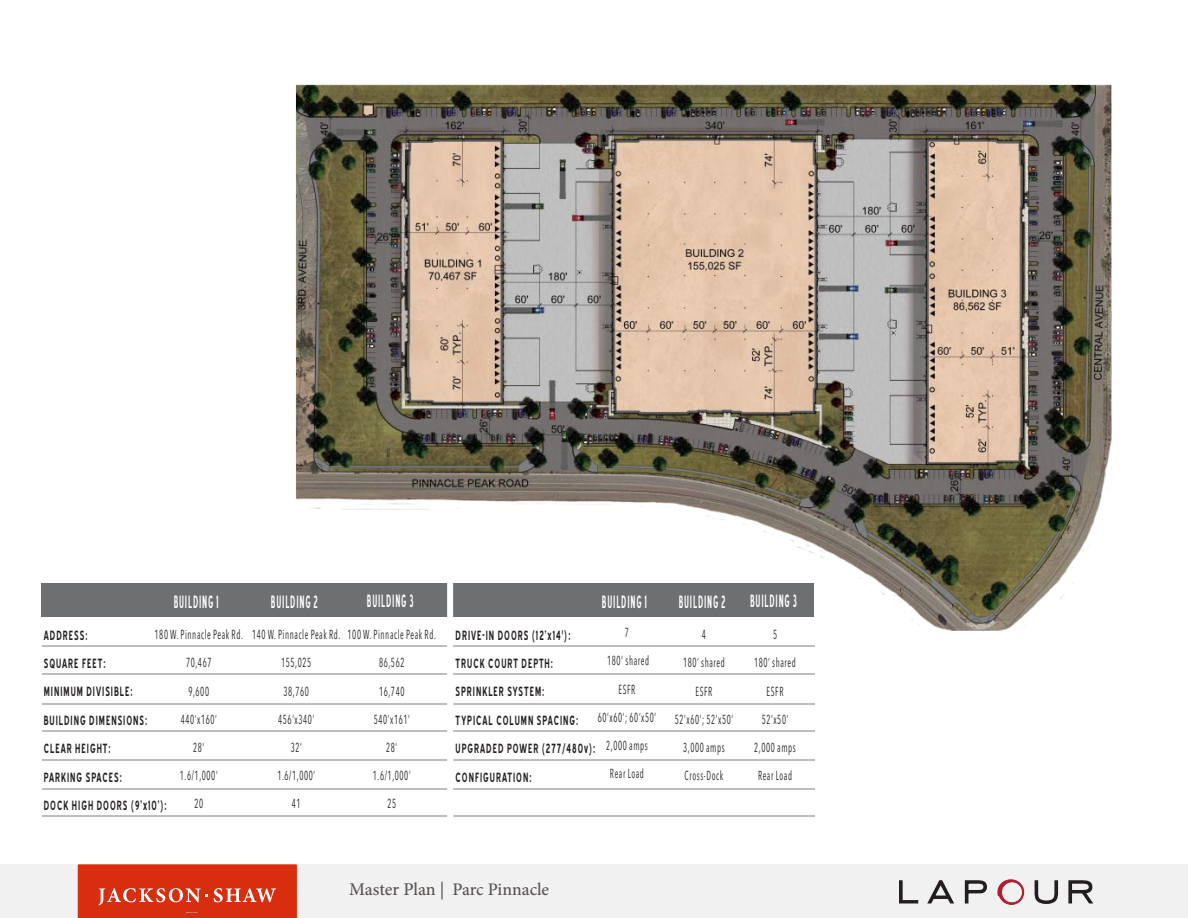
<style>
.page{position:relative;width:1188px;height:918px;background:#fff}
.page>*{position:absolute;margin:0;border:0;box-sizing:border-box;transform-origin:0 0}
.t1{font:500 17.7px "Minion Pro";color:#585250}
.t2{font:17.25px "Blue Highway Condensed";letter-spacing:.065em;color:#fff;scale:.69 1}
.t3{font:condensed 12.9px/28.2px "Avenir Next LT Pro";letter-spacing:.07em;color:#231f20;text-align:center;scale:.67 1}
.t4{font:700 12.9px "Blue Highway";letter-spacing:.115em;color:#231f20;scale:.66 1}
.s1{font-size:18px}
</style>
<div class="page">
<div style="left:0;top:864px;width:1188px;height:54px;background:#f1f1f2"></div>
<svg style="left:78px;top:864px;width:219px;height:54px;background:#d83b1e"></svg>
<div style="left:41px;top:583px;width:773px;height:34px;background:#6d6f71"></div>
<hr style="left:43px;top:645px;width:772px;height:2px;background:#bcbec0">
<hr style="left:43px;top:674px;width:772px;height:1px;background:#bcbec0">
<hr style="left:43px;top:703px;width:772px;height:1px;background:#bcbec0">
<hr style="left:43px;top:731px;width:772px;height:1px;background:#bcbec0">
<hr style="left:43px;top:759px;width:772px;height:1px;background:#bcbec0">
<hr style="left:43px;top:788px;width:772px;height:1px;background:#bcbec0">
<hr style="left:43px;top:816px;width:772px;height:1px;background:#bcbec0">
<img style="left:187px;top:84px;width:925px;height:829px">
<h2 class="t2" style="left:174px;top:594px;width:67px">BUILDING 1</h2>
<h2 class="t2" style="left:271px;top:594px;width:70px">BUILDING 2</h2>
<h2 class="t2" style="left:367px;top:594px;width:69px">BUILDING 3</h2>
<p class="t3" style="left:252px;top:622px;width:133px">140 W. Pinnacle Peak Rd.<br>155,025<br>38,760<br>456’x340’<br>32’<br>1.6/1,000’<br>41</p>
<p class="t3" style="left:348px;top:622px;width:133px">100 W. Pinnacle Peak Rd.<br>86,562<br>16,740<br>540’x161’<br>28’<br>1.6/1,000’<br>25</p>
<p class="t4" style="left:456px;top:630px;width:176px">DRIVE-IN DOORS (12’x14'):</p>
<h2 class="t2" style="left:602px;top:594px;width:67px">BUILDING 1</h2>
<h2 class="t2" style="left:679px;top:594px;width:70px">BUILDING 2</h2>
<h2 class="t2" style="left:750px;top:594px;width:69px">BUILDING 3</h2>
<p class="t3" style="left:675px;top:622px;width:89px">4<br>180’ shared<br>ESFR<br>52’x60’; 52’x50’<br>3,000 amps<br>Cross-Dock</p>
<p class="t3" style="left:754px;top:622px;width:64px">5<br>180’ shared<br>ESFR<br>52’x50’<br>2,000 amps<br>Rear Load</p>
<p class="t3" style="left:598px;top:620px;width:89px">7<br>180' shared<br>ESFR<br>60’x60’; 60’x50’<br>2,000 amps<br>Rear Load</p>
<p class="t3" style="left:155px;top:622px;width:133px">180 W. Pinnacle Peak Rd.<br>70,467<br>9,600<br>440’x160’<br>28'<br>1.6/1,000’<br>20</p>
<p class="t4" style="left:44px;top:630px;width:68px">ADDRESS:</p>
<p class="t4" style="left:44px;top:658px;width:95px">SQUARE FEET:</p>
<p class="t4" style="left:44px;top:687px;width:136px">MINIMUM DIVISIBLE:</p>
<p class="t4" style="left:44px;top:715px;width:158px">BUILDING DIMENSIONS:</p>
<p class="t4" style="left:44px;top:744px;width:103px">CLEAR HEIGHT:</p>
<p class="t4" style="left:44px;top:772px;width:120px">PARKING SPACES:</p>
<p class="t4" style="left:44px;top:800px;width:188px">DOCK HIGH DOORS (9’x10’):</p>
<p class="t4" style="left:456px;top:658px;width:149px">TRUCK COURT DEPTH:</p>
<p class="t4" style="left:456px;top:687px;width:136px">SPRINKLER SYSTEM:</p>
<p class="t4" style="left:456px;top:715px;width:188px">TYPICAL COLUMN SPACING:</p>
<p class="t4" style="left:456px;top:744px;width:213px">UPGRADED POWER (277/480v):</p>
<p class="t4" style="left:456px;top:772px;width:117px">CONFIGURATION:</p>
<h1 class="t1" style="left:349px;top:882px;width:201px"><span class="s1">Master Plan</span> | Parc Pinnacle</h1>
</div>
